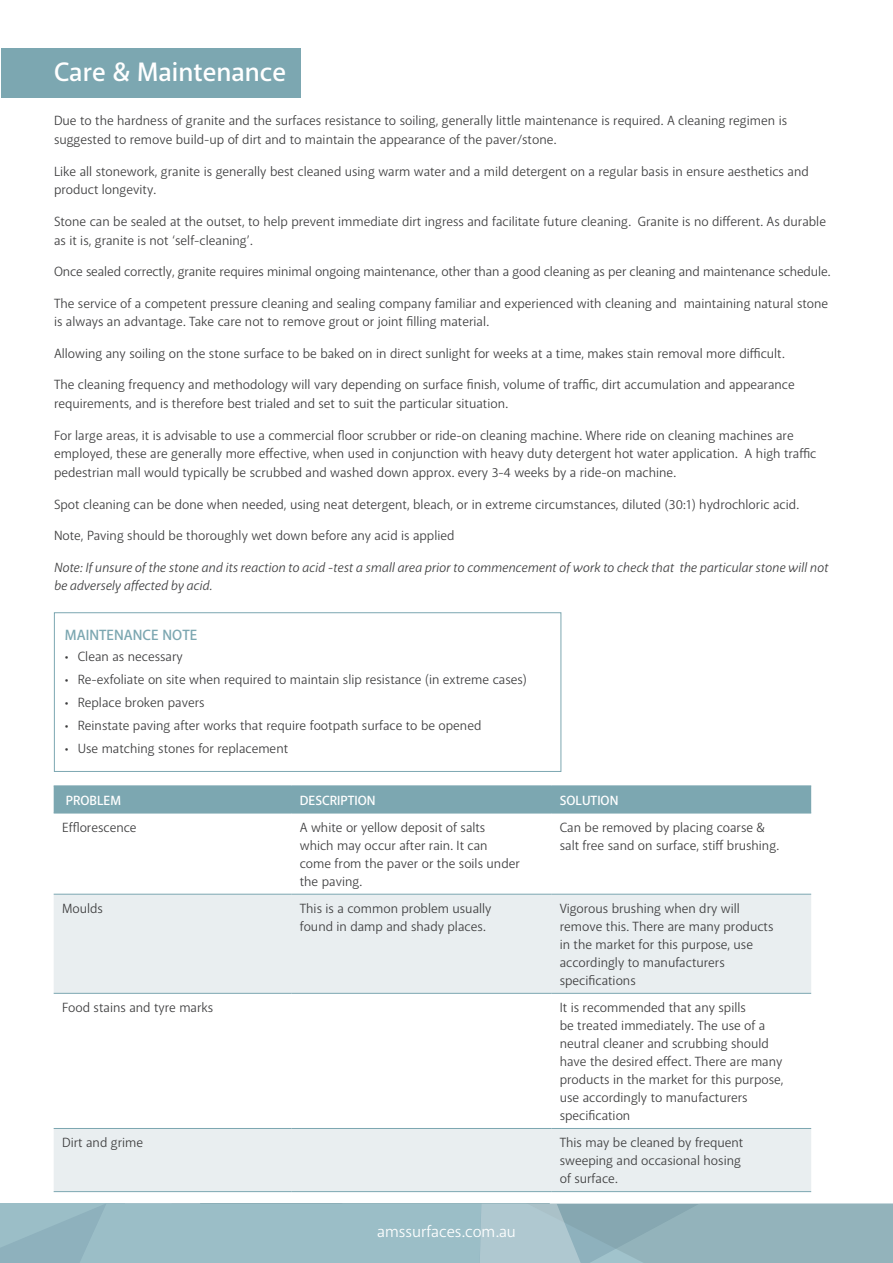
<style>
.page{position:relative;width:893px;height:1263px;background:#fff}
.page>*{position:absolute;margin:0;border:0;box-sizing:border-box;transform-origin:0 0}
.t1{font:600 27px "Akagi Pro";color:#fff}
.t2{font:16.5px "Akagi Pro";color:#fff}
.Body_Black{font:600 15px "Akagi Pro";color:#7ca7b1}
.Body_Black-2{font:13.5px/18.8px "Akagi Pro";color:#3e3e3f}
.Body_Black-3{font:italic 13.5px/18.8px "Akagi Pro";color:#3e3e3f}
.Body_Black-4{font:600 13.5px "Akagi Pro";color:#fff}
</style>
<div class="page">
<svg style="left:0;top:1204px;width:893px;height:59px;background:#98b9c2"></svg>
<div style="left:1px;top:48px;width:299px;height:49px;background:#7ca7b1"></div>
<div style="left:54px;top:612px;width:507px;height:160px;border:1px solid #7ca7b1"></div>
<div style="left:54px;top:786px;width:757px;height:27px;background:#7ca7b1"></div>
<svg style="left:54px;top:895px;width:757px;height:296px;fill:#e9eef0"></svg>
<hr style="left:54px;top:785px;width:237px;height:1px;background:#7ca7b1">
<hr style="left:291px;top:785px;width:260px;height:1px;background:#7ca7b1">
<hr style="left:551px;top:785px;width:260px;height:1px;background:#7ca7b1">
<hr style="left:54px;top:813px;width:237px;height:1px;background:#7ca7b1">
<hr style="left:291px;top:813px;width:260px;height:1px;background:#7ca7b1">
<hr style="left:551px;top:813px;width:260px;height:1px;background:#7ca7b1">
<hr style="left:54px;top:894px;width:237px;height:1px;background:#7ca7b1">
<hr style="left:291px;top:894px;width:260px;height:1px;background:#7ca7b1">
<hr style="left:551px;top:894px;width:260px;height:1px;background:#7ca7b1">
<hr style="left:54px;top:993px;width:237px;height:1px;background:#7ca7b1">
<hr style="left:291px;top:993px;width:260px;height:1px;background:#7ca7b1">
<hr style="left:551px;top:993px;width:260px;height:1px;background:#7ca7b1">
<hr style="left:54px;top:1128px;width:237px;height:1px;background:#7ca7b1">
<hr style="left:291px;top:1128px;width:260px;height:1px;background:#7ca7b1">
<hr style="left:551px;top:1128px;width:260px;height:1px;background:#7ca7b1">
<hr style="left:54px;top:1191px;width:237px;height:1px;background:#7ca7b1">
<hr style="left:291px;top:1191px;width:260px;height:1px;background:#7ca7b1">
<hr style="left:551px;top:1191px;width:260px;height:1px;background:#7ca7b1">
<p class="t1" style="left:54px;top:55px;width:234px">Care &amp; Maintenance</p>
<p class="Body_Black-2" style="left:54px;top:111px;width:735px">Due to the hardness of granite and the surfaces resistance to soiling, generally little maintenance is required. A cleaning regimen is suggested to remove build-up of dirt and to maintain the appearance of the paver/stone.</p>
<p class="Body_Black-2" style="left:54px;top:162px;width:756px">Like all stonework, granite is generally best cleaned using warm water and a mild detergent on a regular basis in ensure aesthetics and product longevity.</p>
<p class="Body_Black-2" style="left:54px;top:212px;width:773px">Stone can be sealed at the outset, to help prevent immediate dirt ingress and facilitate future cleaning. Granite is no different. As durable as it is, granite is not ‘self-cleaning’.</p>
<p class="Body_Black-2" style="left:54px;top:262px;width:778px">Once sealed correctly, granite requires minimal ongoing maintenance, other than a good cleaning as per cleaning and maintenance schedule.</p>
<p class="Body_Black-2" style="left:54px;top:294px;width:776px">The service of a competent pressure cleaning and sealing company familiar and experienced with cleaning and maintaining natural stone is always an advantage. Take care not to remove grout or joint filling material.</p>
<p class="Body_Black-2" style="left:54px;top:344px;width:732px">Allowing any soiling on the stone surface to be baked on in direct sunlight for weeks at a time, makes stain removal more difficult.</p>
<p class="Body_Black-2" style="left:54px;top:376px;width:742px">The cleaning frequency and methodology will vary depending on surface finish, volume of traffic, dirt accumulation and appearance requirements, and is therefore best trialed and set to suit the particular situation.</p>
<p class="Body_Black-2" style="left:54px;top:426px;width:764px">For large areas, it is advisable to use a commercial floor scrubber or ride-on cleaning machine. Where ride on cleaning machines are employed, these are generally more effective, when used in conjunction with heavy duty detergent hot water application. A high traffic pedestrian mall would typically be scrubbed and washed down approx. every 3-4 weeks by a ride-on machine.</p>
<p class="Body_Black-2" style="left:54px;top:495px;width:746px">Spot cleaning can be done when needed, using neat detergent, bleach, or in extreme circumstances, diluted (30:1) hydrochloric acid.</p>
<p class="Body_Black-2" style="left:54px;top:526px;width:402px">Note, Paving should be thoroughly wet down before any acid is applied</p>
<p class="Body_Black-3" style="left:54px;top:558px;width:776px">Note: If unsure of the stone and its reaction to acid -test a small area prior to commencement of work to check that the particular stone will not be adversely affected by acid.</p>
<p class="Body_Black" style="left:65px;top:626px;width:134px">MAINTENANCE NOTE</p>
<p class="Body_Black-2" style="left:65px;top:647px;width:119px">• Clean as necessary</p>
<p class="Body_Black-2" style="left:65px;top:670px;width:463px">• Re-exfoliate on site when required to maintain slip resistance (in extreme cases)</p>
<p class="Body_Black-2" style="left:65px;top:693px;width:141px">• Replace broken pavers</p>
<p class="Body_Black-2" style="left:65px;top:716px;width:418px">• Reinstate paving after works that require footpath surface to be opened</p>
<p class="Body_Black-2" style="left:65px;top:739px;width:225px">• Use matching stones for replacement</p>
<p class="Body_Black-4" style="left:66px;top:792px;width:57px">PROBLEM</p>
<p class="Body_Black-4" style="left:300px;top:792px;width:77px">DESCRIPTION</p>
<p class="Body_Black-4" style="left:560px;top:792px;width:60px">SOLUTION</p>
<p class="Body_Black-2" style="left:62px;top:818px;width:76px">Efflorescence</p>
<p class="Body_Black-2" style="left:300px;top:818px;width:187px">A white or yellow deposit of salts</p>
<p class="Body_Black-2" style="left:300px;top:836px;width:189px">which may occur after rain. It can</p>
<p class="Body_Black-2" style="left:300px;top:854px;width:222px">come from the paver or the soils under</p>
<p class="Body_Black-2" style="left:300px;top:872px;width:64px">the paving.</p>
<p class="Body_Black-2" style="left:560px;top:818px;width:207px">Can be removed by placing coarse &amp;</p>
<p class="Body_Black-2" style="left:560px;top:836px;width:221px">salt free sand on surface, stiff brushing.</p>
<p class="Body_Black-2" style="left:62px;top:899px;width:42px">Moulds</p>
<p class="Body_Black-2" style="left:300px;top:899px;width:193px">This is a common problem usually</p>
<p class="Body_Black-2" style="left:300px;top:917px;width:187px">found in damp and shady places.</p>
<p class="Body_Black-2" style="left:560px;top:899px;width:182px">Vigorous brushing when dry will</p>
<p class="Body_Black-2" style="left:560px;top:917px;width:215px">remove this. There are many products</p>
<p class="Body_Black-2" style="left:560px;top:935px;width:195px">in the market for this purpose, use</p>
<p class="Body_Black-2" style="left:560px;top:953px;width:167px;line-height:18px">accordingly to manufacturers specifications</p>
<p class="Body_Black-2" style="left:62px;top:998px;width:153px">Food stains and tyre marks</p>
<p class="Body_Black-2" style="left:560px;top:998px;width:188px">It is recommended that any spills</p>
<p class="Body_Black-2" style="left:560px;top:1016px;width:207px">be treated immediately. The use of a</p>
<p class="Body_Black-2" style="left:560px;top:1034px;width:211px">neutral cleaner and scrubbing should</p>
<p class="Body_Black-2" style="left:560px;top:1052px;width:224px">have the desired effect. There are many</p>
<p class="Body_Black-2" style="left:560px;top:1070px;width:225px">products in the market for this purpose,</p>
<p class="Body_Black-2" style="left:560px;top:1088px;width:189px">use accordingly to manufacturers</p>
<p class="Body_Black-2" style="left:560px;top:1106px;width:72px">specification</p>
<p class="Body_Black-2" style="left:62px;top:1133px;width:82px">Dirt and grime</p>
<p class="Body_Black-2" style="left:560px;top:1133px;width:185px">This may be cleaned by frequent</p>
<p class="Body_Black-2" style="left:560px;top:1151px;width:183px">sweeping and occasional hosing</p>
<p class="Body_Black-2" style="left:560px;top:1169px;width:60px">of surface.</p>
<p class="t2" style="left:377px;top:1221px;width:140px">amssurfaces.com.au</p>
</div>
